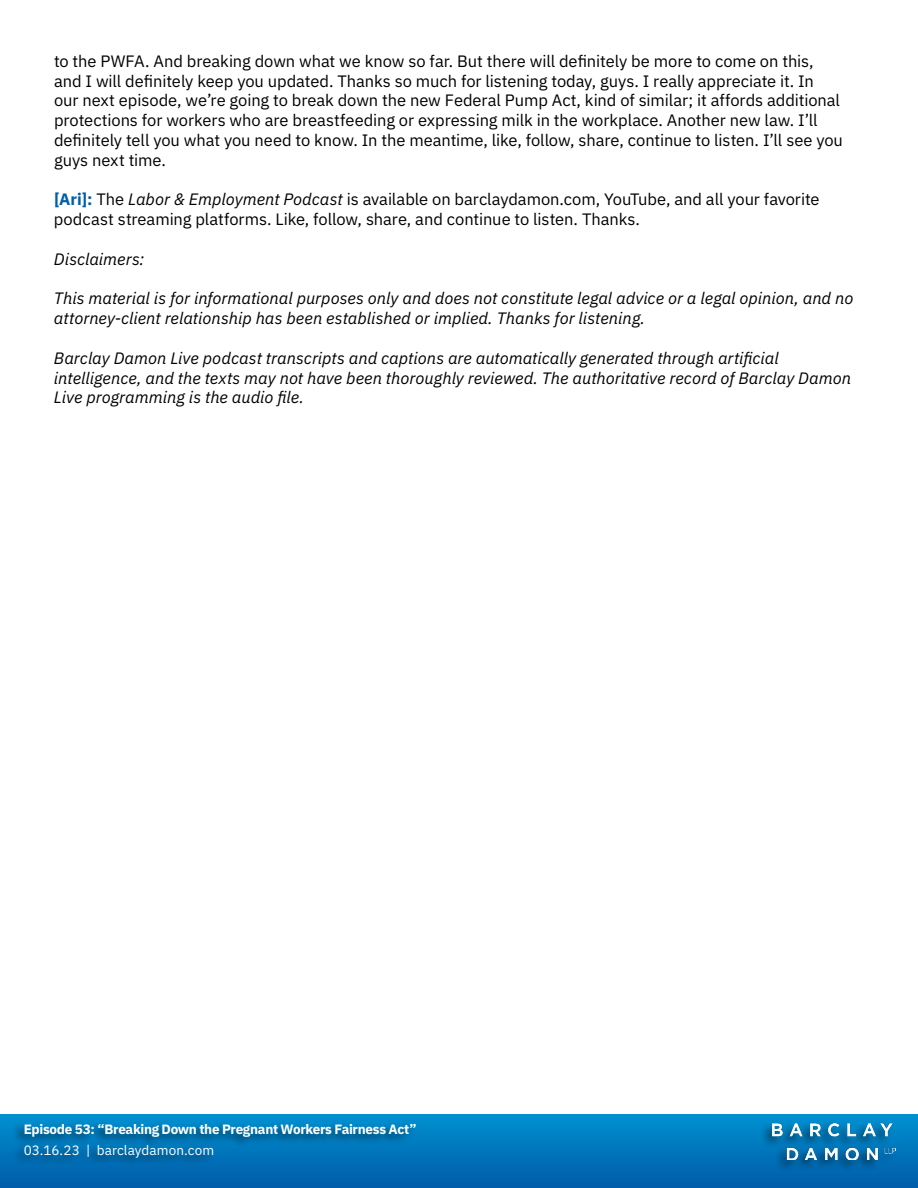
<style>
.page{position:relative;width:918px;height:1188px;background:#fff}
.page>*{position:absolute;margin:0;border:0;box-sizing:border-box;transform-origin:0 0}
.t1{font:16.5px/19.8px "IBM Plex Sans";letter-spacing:-.005em;color:#000}
.t2{font:italic 16.5px/19.8px "IBM Plex Sans";color:#000}
.t3{font:700 13.5px "IBM Plex Sans";letter-spacing:-.025em;color:#fff}
.t4{font:13.5px "IBM Plex Sans";letter-spacing:.005em;color:#fff}
.s1{font-weight:700;color:#005daa}
.s2{font-style:italic}
</style>
<div class="page">
<div style="left:0;top:1114px;width:918px;height:74px;background:linear-gradient(to bottom,#0091d1,#005ca9)"></div>
<div style="left:12px;top:1121px;width:406px;height:48px;background:#000;opacity:.55"></div>
<div style="left:760px;top:1121px;width:138px;height:51px;background:#000;opacity:.55"></div>
<img style="left:772px;top:1123px;width:123px;height:37px">
<p class="t1" style="left:54px;top:50px;width:791px">to the PWFA. And breaking down what we know so far. But there will definitely be more to come on this, and I will definitely keep you updated. Thanks so much for listening today, guys. I really appreciate it. In<br>our next episode, we’re going to break down the new Federal Pump Act, kind of similar; it affords additional protections for workers who are breastfeeding or expressing milk in the workplace. Another new law. I’ll definitely tell you what you need to know. In the meantime, like, follow, share, continue to listen. I’ll see you guys next time.</p>
<p class="t1" style="left:54px;top:188px;width:767px"><span class="s1">[Ari]:</span> The <span class="s2">Labor &amp; Employment Podcast</span> is available on barclaydamon.com, YouTube, and all your favorite podcast streaming platforms. Like, follow, share, and continue to listen. Thanks.</p>
<p class="t2" style="left:54px;top:248px;width:92px">Disclaimers:</p>
<p class="t2" style="left:54px;top:287px;width:801px">This material is for informational purposes only and does not constitute legal advice or a legal opinion, and no attorney-client relationship has been established or implied. Thanks for listening.</p>
<p class="t2" style="left:54px;top:347px;width:799px">Barclay Damon Live podcast transcripts and captions are automatically generated through artificial intelligence, and the texts may not have been thoroughly reviewed. The authoritative record of Barclay Damon<br>Live programming is the audio file.</p>
<p class="t3" style="left:24px;top:1118px;width:394px">Episode 53: “Breaking Down the Pregnant Workers Fairness Act”</p>
<p class="t4" style="left:24px;top:1140px;width:192px">03.16.23 | barclaydamon.com</p>
</div>
